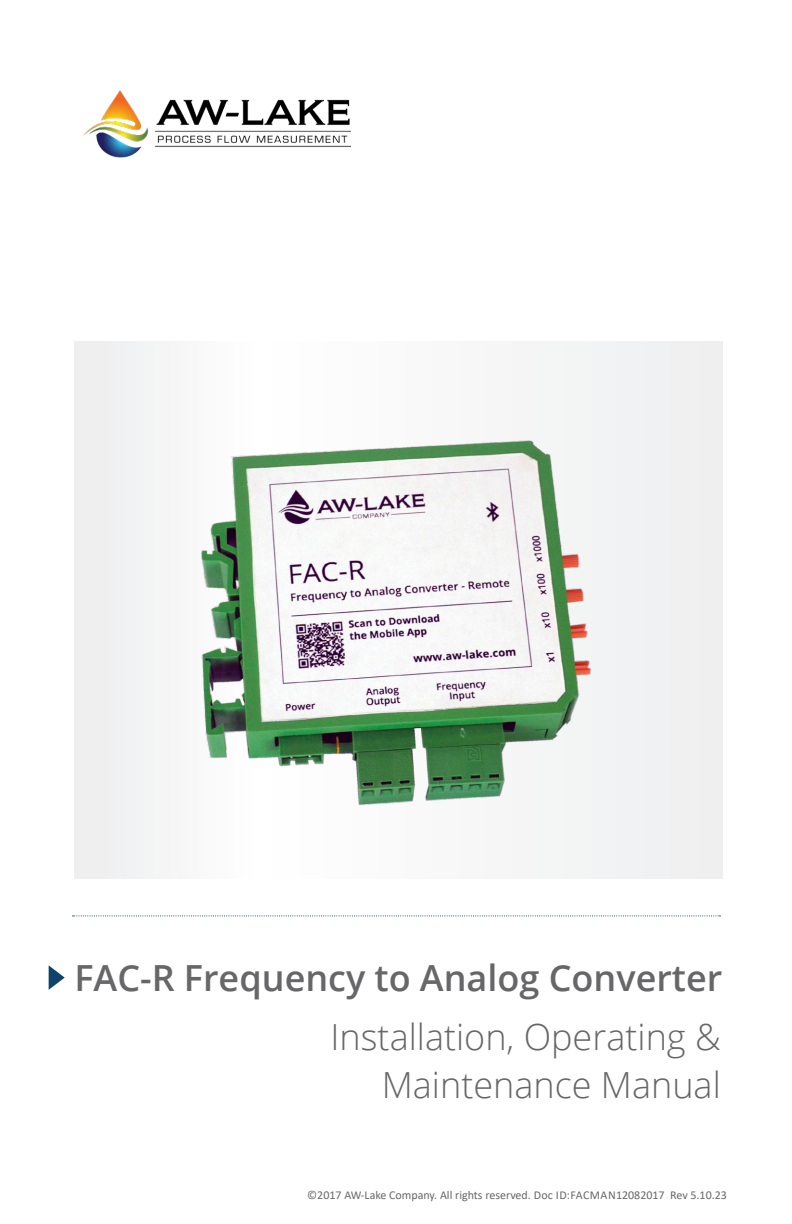
<style>
.page{position:relative;width:792px;height:1224px;background:#fff}
.page>*{position:absolute;margin:0;border:0;box-sizing:border-box;transform-origin:0 0}
.t1{font:300 36px/48px "Open Sans";color:#67676a;text-align:right}
.t2{font:600 36px "Open Sans";color:#67676a}
.Part_Number_Guide_He{font:12px "Calibri";color:#67676a}
</style>
<div class="page">
<div style="left:74px;top:341px;width:648px;height:537px;background:linear-gradient(to right,#f9f9fa,#f3f4f4)"></div>
<img style="left:84px;top:91px;width:266px;height:67px">
<svg style="left:72px;top:915px;width:649px;height:1px"></svg>
<svg style="left:49px;top:965px;width:16px;height:25px"></svg>
<img style="left:144px;top:373px;width:506px;height:444px">
<p class="t2" style="left:74px;top:953px;width:649px">FAC-R Frequency to Analog Converter</p>
<p class="t1" style="left:331px;top:1012px;width:392px">Installation, Operating &amp;<br>Maintenance Manual</p>
<p class="Part_Number_Guide_He" style="left:307px;top:1187px;width:421px">©2017 AW-Lake Company. All rights reserved. Doc ID:FACMAN12082017 Rev 5.10.23</p>
</div>
